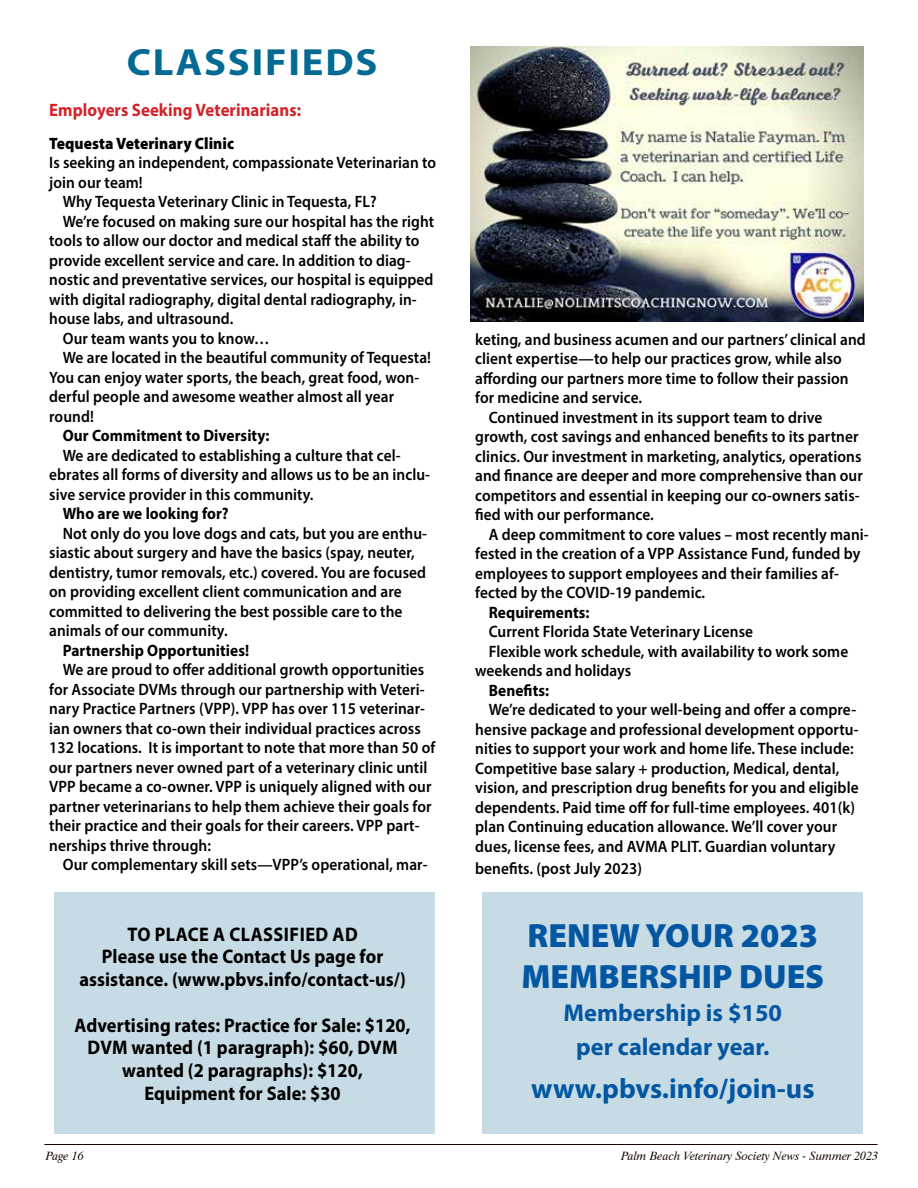
<style>
.page{position:relative;width:918px;height:1188px;background:#fff}
.page>*{position:absolute;margin:0;border:0;box-sizing:border-box;transform-origin:0 0}
.t1{font:700 37.95px "Myriad Pro";letter-spacing:.045em;color:#036a93;scale:1.07 1}
.t2{font:900 33.75px/40.5px "Myriad Pro";color:#0357a2}
.t3{font:700 28.05px "Myriad Pro";color:#0357a2}
.t4{font:700 24.3px/33.8px "Myriad Pro";color:#0357a2;text-align:center}
.t5{font:700 19.65px/22.8px "Myriad Pro";letter-spacing:.005em;color:#000;text-align:center;scale:.93 1}
.t6{font:700 18px "Myriad Pro";letter-spacing:.005em;color:#d2232a;scale:.93 1}
.t7{font:600 16.5px/19.5px "Myriad Pro";letter-spacing:.005em;color:#000;scale:.93 1}
.t8{font:700 16.5px "Myriad Pro";letter-spacing:.005em;color:#000;scale:.93 1}
.t9{font:900 16.5px "Myriad Pro";letter-spacing:.005em;color:#000;scale:.93 1}
.t10{font:italic 12px "Dutch 801 BT";color:#1c0700}
</style>
<div class="page">
<div style="left:54px;top:892px;width:380px;height:242px;background:#c7dbe4"></div>
<hr style="left:44px;top:1144px;width:834px;height:1px;background:#1c0700">
<img style="left:471px;top:46px;width:393px;height:276px">
<div style="left:483px;top:892px;width:380px;height:242px;background:#c7dbe4"></div>
<h1 class="t1" style="left:127px;top:37px;width:236px">CLASSIFIEDS</h1>
<p class="t6" style="left:49px;top:98px;width:272px">Employers Seeking Veterinarians:</p>
<p class="t9" style="left:49px;top:132px;width:200px">Tequesta Veterinary Clinic</p>
<p class="t7" style="left:49px;top:152px;width:418px">Is seeking an independent, compassionate Veterinarian to</p>
<p class="t7" style="left:49px;top:172px;width:102px">join our team!</p>
<p class="t7" style="left:63px;top:191px;width:339px">Why Tequesta Veterinary Clinic in Tequesta, FL?</p>
<p class="t7" style="left:63px;top:211px;width:401px">We’re focused on making sure our hospital has the right</p>
<p class="t7" style="left:49px;top:230px;width:400px">tools to allow our doctor and medical staff the ability to</p>
<p class="t7" style="left:49px;top:250px;width:390px">provide excellent service and care. In addition to diag-</p>
<p class="t7" style="left:49px;top:269px;width:415px">nostic and preventative services, our hospital is equipped</p>
<p class="t7" style="left:49px;top:289px;width:397px">with digital radiography, digital dental radiography, in-</p>
<p class="t7" style="left:49px;top:308px;width:200px">house labs, and ultrasound.</p>
<p class="t7" style="left:63px;top:328px;width:224px">Our team wants you to know…</p>
<p class="t7" style="left:63px;top:347px;width:398px">We are located in the beautiful community of Tequesta!</p>
<p class="t7" style="left:49px;top:367px;width:399px">You can enjoy water sports, the beach, great food, won-</p>
<p class="t7" style="left:49px;top:386px;width:372px">derful people and awesome weather almost all year</p>
<p class="t7" style="left:49px;top:406px;width:49px">round!</p>
<p class="t8" style="left:63px;top:425px;width:224px">Our Commitment to Diversity:</p>
<p class="t7" style="left:49px;top:445px;width:411px;text-indent:14px">We are dedicated to establishing a culture that cel&shy;ebrates all forms of diversity and allows us to be an inclu&shy;sive service provider in this community.</p>
<p class="t8" style="left:63px;top:503px;width:180px">Who are we looking for?</p>
<p class="t7" style="left:49px;top:523px;width:408px;text-indent:14px">Not only do you love dogs and cats, but you are enthu&shy;siastic about surgery and have the basics (spay, neuter, dentistry, tumor removals, etc.) covered. You are focused on providing excellent client communication and are committed to delivering the best possible care to the animals of our community.</p>
<p class="t8" style="left:63px;top:639px;width:202px">Partnership Opportunities!</p>
<p class="t7" style="left:49px;top:659px;width:417px;text-indent:14px">We are proud to offer additional growth opportunities for Associate DVMs through our partnership with Veteri&shy;nary Practice Partners (VPP). VPP has over 115 veterinar&shy;ian owners that co-own their individual practices across 132 locations. It is important to note that more than 50 of our partners never owned part of a veterinary clinic until VPP became a co-owner. VPP is uniquely aligned with our partner veterinarians to help them achieve their goals for their practice and their goals for their careers. VPP part&shy;nerships thrive through:</p>
<p class="t7" style="left:63px;top:854px;width:394px">Our complementary skill sets—VPP’s operational, mar-</p>
<p class="t5" style="left:79px;top:922px;width:353px">TO PLACE A CLASSIFIED AD<br>Please use the Contact Us page for assistance. (www.pbvs.info/contact-us/)</p>
<p class="t5" style="left:75px;top:1013px;width:363px">Advertising rates: Practice for Sale: $120, DVM wanted (1 paragraph): $60, DVM wanted (2 paragraphs): $120, Equipment for Sale: $30</p>
<p class="t7" style="left:475px;top:329px;width:421px">keting, and business acumen and our partners’ clinical and</p>
<p class="t7" style="left:475px;top:349px;width:396px">client expertise—to help our practices grow, while also</p>
<p class="t7" style="left:475px;top:368px;width:403px">affording our partners more time to follow their passion</p>
<p class="t7" style="left:475px;top:388px;width:181px">for medicine and service.</p>
<p class="t7" style="left:489px;top:407px;width:360px">Continued investment in its support team to drive</p>
<p class="t7" style="left:475px;top:427px;width:414px">growth, cost savings and enhanced benefits to its partner</p>
<p class="t7" style="left:475px;top:446px;width:417px">clinics. Our investment in marketing, analytics, operations</p>
<p class="t7" style="left:475px;top:466px;width:418px">and finance are deeper and more comprehensive than our</p>
<p class="t7" style="left:475px;top:485px;width:415px">competitors and essential in keeping our co-owners satis-</p>
<p class="t7" style="left:475px;top:505px;width:193px">fied with our performance.</p>
<p class="t7" style="left:489px;top:524px;width:410px">A deep commitment to core values – most recently mani-</p>
<p class="t7" style="left:475px;top:544px;width:416px">fested in the creation of a VPP Assistance Fund, funded by</p>
<p class="t7" style="left:475px;top:563px;width:392px">employees to support employees and their families af-</p>
<p class="t7" style="left:475px;top:583px;width:249px">fected by the COVID-19 pandemic.</p>
<p class="t8" style="left:489px;top:602px;width:110px">Requirements:</p>
<p class="t7" style="left:489px;top:622px;width:286px">Current Florida State Veterinary License</p>
<p class="t7" style="left:489px;top:641px;width:388px">Flexible work schedule, with availability to work some</p>
<p class="t7" style="left:475px;top:661px;width:169px">weekends and holidays</p>
<p class="t8" style="left:489px;top:680px;width:66px">Benefits:</p>
<p class="t7" style="left:475px;top:700px;width:414px;text-indent:14px">We’re dedicated to your well-being and offer a compre&shy;hensive package and professional development opportu&shy;nities to support your work and home life. These include:<br>Competitive base salary + production, Medical, dental, vision, and prescription drug benefits for you and eligible dependents. Paid time off for full-time employees. 401(k) plan Continuing education allowance. We’ll cover your dues, license fees, and AVMA PLIT. Guardian voluntary</p>
<p class="t7" style="left:475px;top:859px;width:181px">benefits. (post July 2023)</p>
<h2 class="t2" style="left:521px;top:914px;width:304px">RENEW YOUR 2023<br>MEMBERSHIP DUES</h2>
<h3 class="t4" style="left:564px;top:996px;width:220px">Membership is $150 per calendar year.</h3>
<h3 class="t3" style="left:531px;top:1071px;width:285px">www.pbvs.info/join-us</h3>
<p class="t10" style="left:46px;top:1148px;width:39px">Page 16</p>
<p class="t10" style="left:621px;top:1148px;width:259px">Palm Beach Veterinary Society News - Summer 2023</p>
</div>
